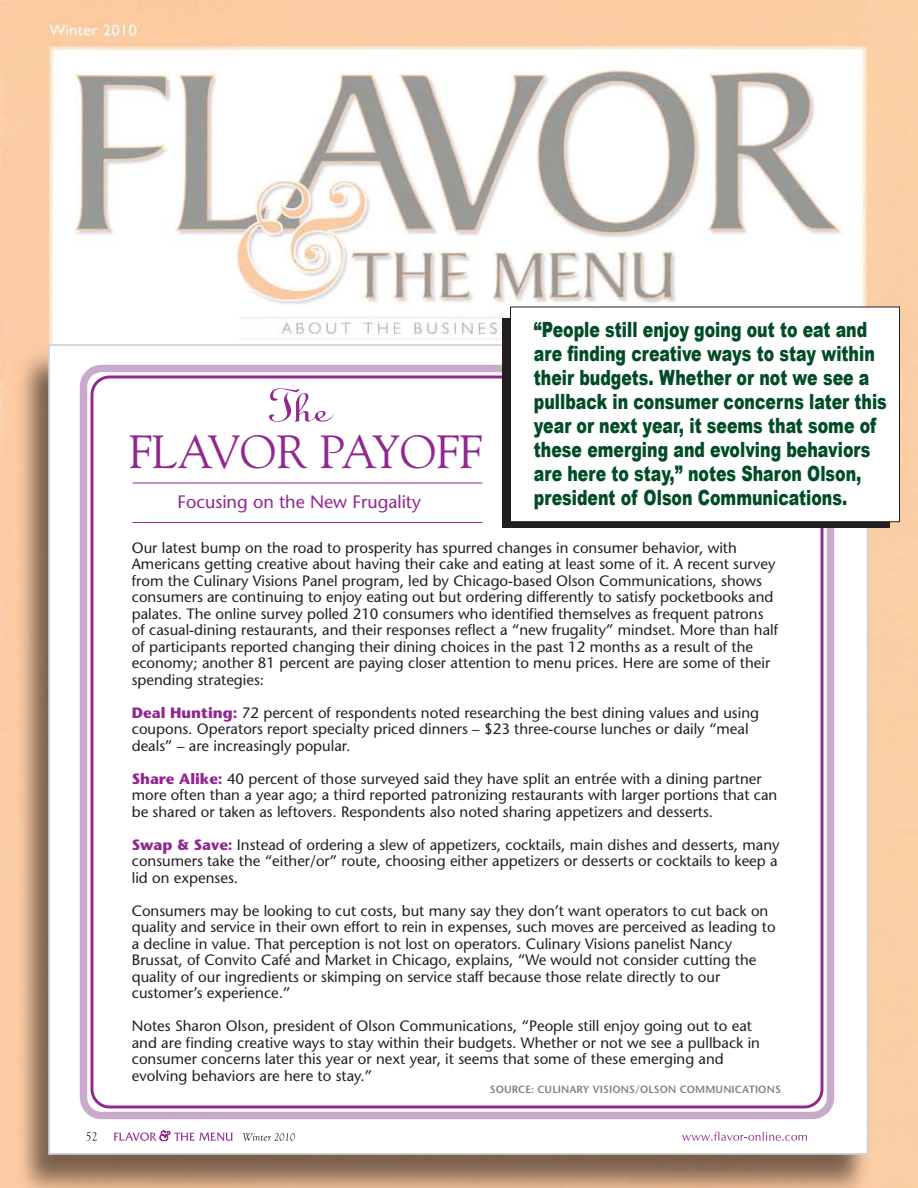
<style>
.page{position:relative;width:918px;height:1188px;background:#fff}
.page>*{position:absolute;margin:0;border:0;box-sizing:border-box;transform-origin:0 0}
.t1{font:58.8px "Cathedral";color:#91278f;scale:1.19 1}
.t2{font:46.35px "Goudy";color:#91278f}
.t3{font:900 21px/24px "Arial";color:#004c26;scale:.75 1}
.t4{font:18px "Stone Sans";color:#91278f}
.t5{font:15px/16.5px "Stone Sans";color:#231f20}
.t6{font:600 10.5px "Stone Sans";letter-spacing:.01em;color:#808285}
.s1{font-weight:700;color:#91278f}
</style>
<div class="page">
<img style="left:0;top:0;width:918px;height:1188px">
<img style="left:10px;top:340px;width:867px;height:848px">
<div style="left:48px;top:344px;width:820px;height:811px;background:#fff;border:2px solid #d1d3d4"></div>
<div style="left:80px;top:365px;width:754px;height:754px;border:7px solid #c8abcb;border-radius:18px"></div>
<hr style="left:132px;top:483px;width:351px;height:1px;background:#91278f">
<hr style="left:132px;top:522px;width:351px;height:1px;background:#91278f">
<div style="left:503px;top:318px;width:387px;height:210px;background:#231f20"></div>
<div style="left:510px;top:307px;width:390px;height:215px;background:#fff;border:1px solid #231f20"></div>
<svg style="left:86px;top:1132px;width:11px;height:9px"></svg>
<svg style="left:114px;top:1130px;width:119px;height:11px"></svg>
<svg style="left:243px;top:1133px;width:52px;height:8px"></svg>
<svg style="left:682px;top:1131px;width:125px;height:10px"></svg>
<h1 class="t1" style="left:271px;top:375px;width:53px">The</h1>
<h2 class="t2" style="left:129px;top:423px;width:355px">FLAVOR PAYOFF</h2>
<p class="t4" style="left:177px;top:491px;width:245px">Focusing on the New Frugality</p>
<p class="t3" style="left:534px;top:318px;width:472px">“People still enjoy going out to eat and are finding creative ways to stay within their budgets. Whether or not we see a pullback in consumer concerns later this year or next year, it seems that some of these emerging and evolving behaviors are here to stay,” notes Sharon Olson, president of Olson Communications.</p>
<p class="t5" style="left:132px;top:539px;width:648px">Our latest bump on the road to prosperity has spurred changes in consumer behavior, with Americans getting creative about having their cake and eating at least some of it. A recent survey from the Culinary Visions Panel program, led by Chicago-based Olson Communications, shows consumers are continuing to enjoy eating out but ordering differently to satisfy pocketbooks and palates. The online survey polled 210 consumers who identified themselves as frequent patrons of casual-dining restaurants, and their responses reflect a “new frugality” mindset. More than half of participants reported changing their dining choices in the past 12 months as a result of the economy; another 81 percent are paying closer attention to menu prices. Here are some of their spending strategies:</p>
<p class="t5" style="left:132px;top:704px;width:629px"><span class="s1">Deal Hunting:</span> 72 percent of respondents noted researching the best dining values and using coupons. Operators report specialty priced dinners – $23 three-course lunches or daily “meal deals” – are increasingly popular.</p>
<p class="t5" style="left:132px;top:770px;width:647px"><span class="s1">Share Alike:</span> 40 percent of those surveyed said they have split an entrée with a dining partner more often than a year ago; a third reported patronizing restaurants with larger portions that can be shared or taken as leftovers. Respondents also noted sharing appetizers and desserts.</p>
<p class="t5" style="left:132px;top:836px;width:649px"><span class="s1">Swap &amp; Save:</span> Instead of ordering a slew of appetizers, cocktails, main dishes and desserts, many consumers take the “either/or” route, choosing either appetizers or desserts or cocktails to keep a lid on expenses.</p>
<p class="t5" style="left:132px;top:902px;width:645px">Consumers may be looking to cut costs, but many say they don’t want operators to cut back on quality and service in their own effort to rein in expenses, such moves are perceived as leading to a decline in value. That perception is not lost on operators. Culinary Visions panelist Nancy Brussat, of Convito Café and Market in Chicago, explains, “We would not consider cutting the quality of our ingredients or skimping on service staff because those relate directly to our customer’s experience.”</p>
<p class="t5" style="left:132px;top:1018px;width:630px">Notes Sharon Olson, president of Olson Communications, “People still enjoy going out to eat and are finding creative ways to stay within their budgets. Whether or not we see a pullback in consumer concerns later this year or next year, it seems that some of these emerging and evolving behaviors are here to stay.”</p>
<p class="t6" style="left:490px;top:1083px;width:293px">SOURCE: CULINARY VISIONS/OLSON COMMUNICATIONS</p>
</div>
